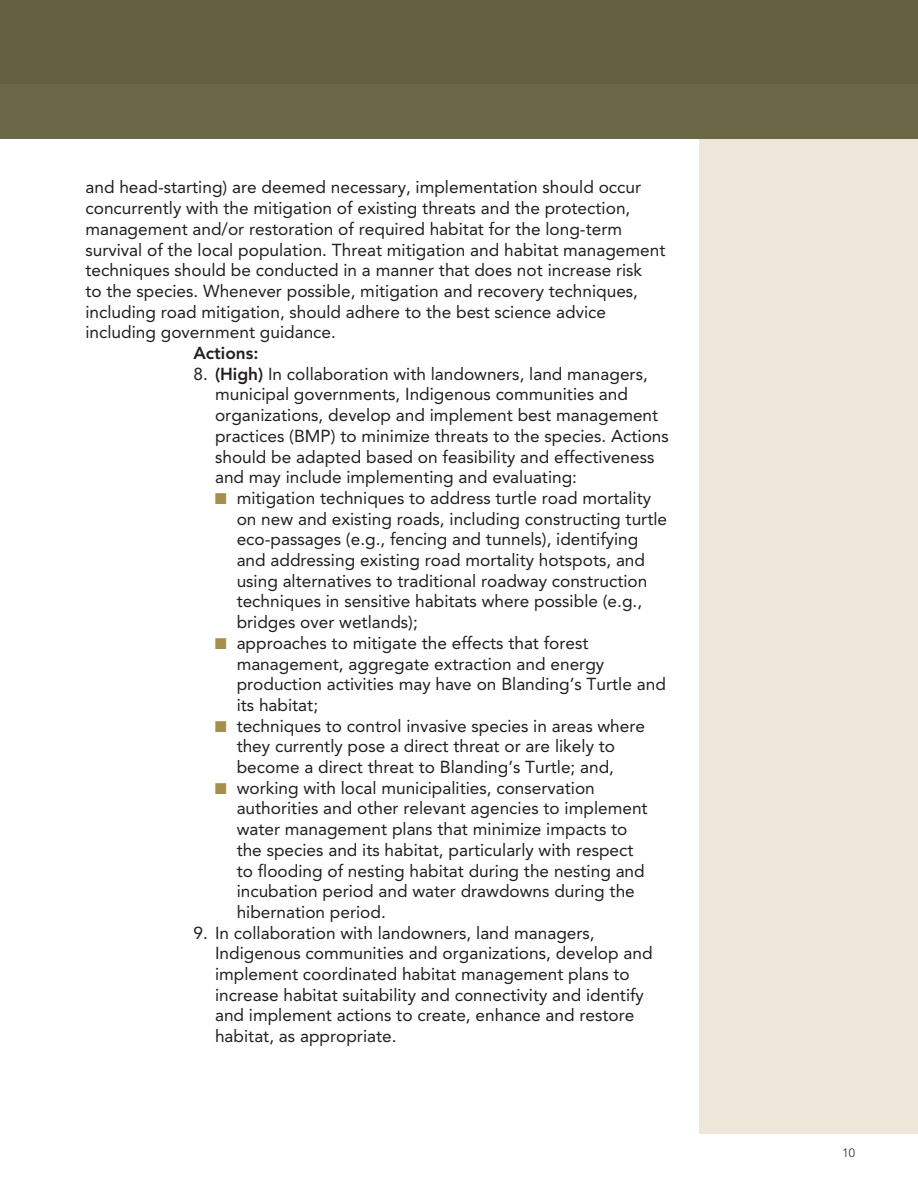
<style>
.page{position:relative;width:918px;height:1188px;background:#fff}
.page>*{position:absolute;margin:0;border:0;box-sizing:border-box;transform-origin:0 0}
.t1{font:17.25px/20.7px "Avenir LT Std";color:#231f20}
.t2{font:800 17.25px "Avenir LT Std";color:#231f20}
.t3{font:300 12px "Avenir LT Std";color:#231f20}
.s1{font-weight:800}
.s2{font-family:"Monotype Sorts";font-size:15px;color:#a58e49}
</style>
<div class="page">
<div style="left:699px;top:134px;width:219px;height:1000px;background:#ede7d9"></div>
<div style="left:0;top:0;width:918px;height:138px;background:#646143"></div>
<div style="left:1px;top:84px;width:917px;height:54px;background:#6d6a4a"></div>
<p class="t1" style="left:85px;top:177px;width:582px">and head-starting) are deemed necessary, implementation should occur concurrently with the mitigation of existing threats and the protection, management and/or restoration of required habitat for the long-term survival of the local population. Threat mitigation and habitat management techniques should be conducted in a manner that does not increase risk<br>to the species. Whenever possible, mitigation and recovery techniques, including road mitigation, should adhere to the best science advice including government guidance.</p>
<p class="t2" style="left:193px;top:343px;width:67px">Actions:</p>
<p class="t1" style="left:193px;top:364px;width:456px">8. <span class="s1">(High)</span> In collaboration with landowners, land managers,</p>
<p class="t1" style="left:215px;top:384px;width:455px">municipal governments, Indigenous communities and organizations, develop and implement best management practices (BMP) to minimize threats to the species. Actions should be adapted based on feasibility and effectiveness and may include implementing and evaluating:</p>
<p class="t1" style="left:237px;top:488px;width:432px;text-indent:-22px"><span class="s2">N</span> mitigation techniques to address turtle road mortality on new and existing roads, including constructing turtle eco-passages (e.g., fencing and tunnels), identifying and addressing existing road mortality hotspots, and using alternatives to traditional roadway construction techniques in sensitive habitats where possible (e.g., bridges over wetlands);</p>
<p class="t1" style="left:237px;top:633px;width:431px;text-indent:-22px"><span class="s2">N</span> approaches to mitigate the effects that forest management, aggregate extraction and energy production activities may have on Blanding’s Turtle and its habitat;</p>
<p class="t1" style="left:215px;top:715px;width:432px;text-align:center"><span class="s2">N</span> techniques to control invasive species in areas where they currently pose a direct threat or are likely to become a direct threat to Blanding’s Turtle; and,</p>
<p class="t1" style="left:237px;top:778px;width:413px;text-indent:-22px"><span class="s2">N</span> working with local municipalities, conservation authorities and other relevant agencies to implement water management plans that minimize impacts to the species and its habitat, particularly with respect to flooding of nesting habitat during the nesting and incubation period and water drawdowns during the hibernation period.</p>
<p class="t1" style="left:215px;top:922px;width:439px;text-indent:-22px">9. In collaboration with landowners, land managers, Indigenous communities and organizations, develop and implement coordinated habitat management plans to increase habitat suitability and connectivity and identify and implement actions to create, enhance and restore habitat, as appropriate.</p>
<p class="t3" style="left:842px;top:1146px;width:14px">10</p>
</div>
